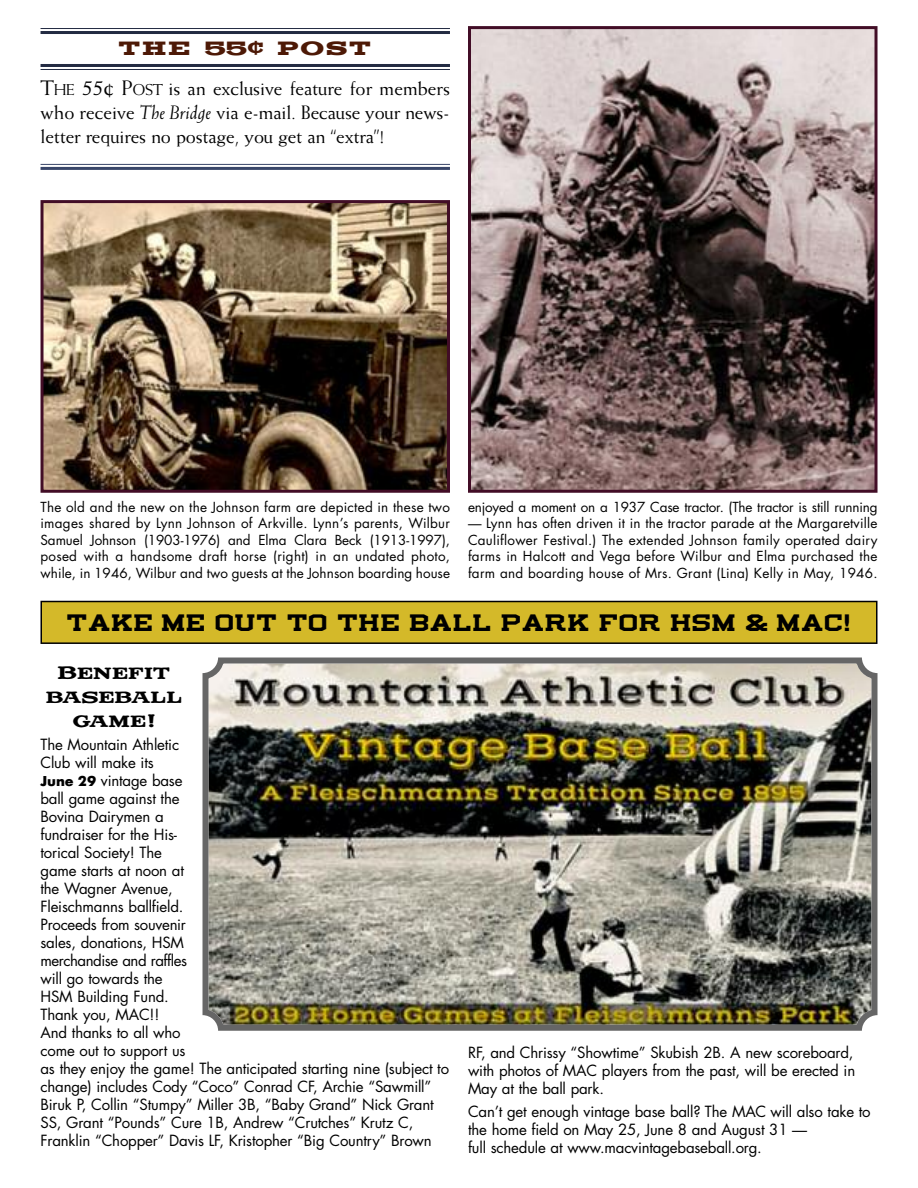
<style>
.page{position:relative;width:918px;height:1188px;background:#fff}
.page>*{position:absolute;margin:0;border:0;box-sizing:border-box;transform-origin:0 0}
.t1{font:30px "LHF Mikes Block";letter-spacing:.08em;color:#4d1906}
.t2{font:28.5px "LHF Full Block";color:#000}
.t3{font:27px/24px "LHF The Bat";letter-spacing:.02em;color:#000;text-align:center}
.t4{font:19.5px/24px "Weiss";letter-spacing:-.01em;color:#000;text-align:justify}
.t5{font:15px/18px "Futura";letter-spacing:-.01em;color:#000}
.t6{font:13.5px/16.5px "Futura";letter-spacing:.005em;color:#000;text-align:justify}
.s1{font-size:21px}
.s2{font-size:15.75px}
.s3{font-size:22.5px}
.s4{font-style:italic}
.s5{font-family:"Futura B Bld"}
</style>
<div class="page">
<div style="left:42px;top:602px;width:834px;height:40px;background:#d4b929"></div>
<div style="left:40px;top:601px;width:838px;height:43px;border:2px solid #000"></div>
<img style="left:203px;top:658px;width:675px;height:373px">
<hr style="left:41px;top:28px;width:409px;height:1px;background:#232b42">
<hr style="left:41px;top:31px;width:409px;height:3px;background:#232b42">
<hr style="left:41px;top:64px;width:409px;height:3px;background:#232b42">
<hr style="left:41px;top:69px;width:409px;height:1px;background:#232b42">
<hr style="left:41px;top:164px;width:409px;height:1px;background:#394669">
<hr style="left:41px;top:167px;width:409px;height:3px;background:#394669">
<img style="left:472px;top:30px;width:402px;height:459px">
<div style="left:468px;top:26px;width:410px;height:467px;border:3px solid #420d26"></div>
<img style="left:45px;top:204px;width:401px;height:285px">
<div style="left:41px;top:200px;width:409px;height:293px;border:3px solid #420d26"></div>
<h1 class="t1" style="left:119px;top:27px;width:254px">The 55¢ Post</h1>
<h3 class="t4" style="left:41px;top:78px;width:411px"><span class="s1">T</span><span class="s2">HE</span> <span class="s3">55¢</span> <span class="s1">P</span><span class="s2">OST</span> is an exclusive feature for members who receive <span class="s4">The Bridge</span> via e-mail. Because your news&shy;letter requires no postage, you get an “extra”<span class="s3">!</span></h3>
<p class="t6" style="left:41px;top:500px;width:411px">The old and the new on the Johnson farm are depicted in these two images shared by Lynn Johnson of Arkville. Lynn’s parents, Wilbur Samuel Johnson (1903-1976) and Elma Clara Beck (1913-1997), posed with a handsome draft horse (right) in an undated photo, while, in 1946, Wilbur and two guests at the Johnson boarding house</p>
<p class="t6" style="left:468px;top:500px;width:411px">enjoyed a moment on a 1937 Case tractor. (The tractor is still running</p>
<p class="t6" style="left:468px;top:516px;width:411px">— Lynn has often driven it in the tractor parade at the Margaretville Cauliflower Festival.) The extended Johnson family operated dairy farms in Halcott and Vega before Wilbur and Elma purchased the farm and boarding house of Mrs. Grant (Lina) Kelly in May, 1946.</p>
<h2 class="t2" style="left:68px;top:612px;width:784px">TAKE ME OUT TO THE BALL PARK FOR HSM &amp; MAC!</h2>
<h3 class="t3" style="left:46px;top:658px;width:137px">Benefit baseball game!</h3>
<p class="t5" style="left:40px;top:736px;width:410px">The Mountain Athletic<br>Club will make its<br><span class="s5">June 29</span> vintage base<br>ball game against the<br>Bovina Dairymen a<br>fundraiser for the His-<br>torical Society! The<br>game starts at noon at<br>the Wagner Avenue,<br>Fleischmanns ballfield.<br>Proceeds from souvenir<br>sales, donations, HSM<br>merchandise and raffles<br>will go towards the<br>HSM Building Fund.<br>Thank you, MAC!!<br>And thanks to all who<br>come out to support us<br>as they enjoy the game! The anticipated starting nine (subject to change) includes Cody “Coco” Conrad CF, Archie “Sawmill”<br>Biruk P, Collin “Stumpy” Miller 3B, “Baby Grand” Nick Grant<br>SS, Grant “Pounds” Cure 1B, Andrew “Crutches” Krutz C,<br>Franklin “Chopper” Davis LF, Kristopher “Big Country” Brown</p>
<p class="t5" style="left:468px;top:1045px;width:389px;text-align:justify">RF, and Chrissy “Showtime” Skubish 2B. A new scoreboard, with photos of MAC players from the past, will be erected in May at the ball park.</p>
<p class="t5" style="left:468px;top:1103px;width:404px">Can’t get enough vintage base ball? The MAC will also take to the home field on May 25, June 8 and August 31 —<br>full schedule at www.macvintagebaseball.org.</p>
</div>
